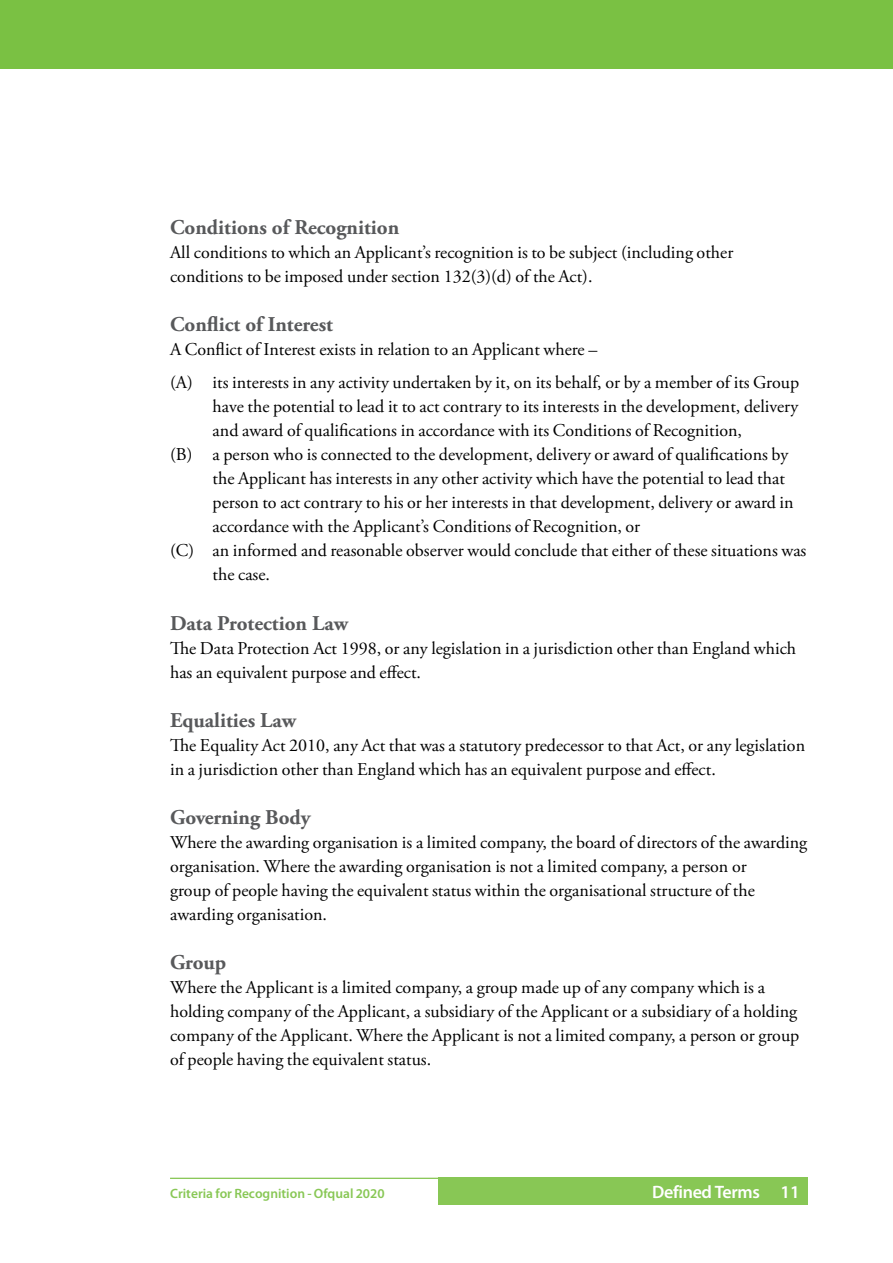
<style>
.page{position:relative;width:893px;height:1263px;background:#fff}
.page>*{position:absolute;margin:0;border:0;box-sizing:border-box;transform-origin:0 0}
.Body_-_Sub_heading_2{font:700 21px "Adobe Garamond Pro";color:#58595b}
.Body{font:18px/24px "Adobe Garamond Pro";color:#000}
.Body_2{font:18px/24px "Adobe Garamond Pro";color:#000}
.t1{font:600 18px "Myriad Pro";letter-spacing:-.02em;color:#fff}
.Table_header{font:600 13.5px "Myriad Pro";color:#88c755}
.s1{font-family:"Myriad Pro Semibold 10";font-weight:400}
</style>
<div class="page">
<hr style="left:170px;top:1178px;width:638px;height:1px;background:#88c755">
<div style="left:438px;top:1179px;width:370px;height:26px;background:#88c755"></div>
<div style="left:0;top:0;width:893px;height:68px;background:#7ac143"></div>
<p class="Body_-_Sub_heading_2" style="left:170px;top:215px;width:231px">Conditions of Recognition</p>
<p class="Body" style="left:170px;top:241px;width:565px">All conditions to which an Applicant’s recognition is to be subject (including other conditions to be imposed under section 132(3)(d) of the Act).</p>
<p class="Body_-_Sub_heading_2" style="left:170px;top:313px;width:164px">Conflict of Interest</p>
<p class="Body_2" style="left:170px;top:338px;width:429px">A Conflict of Interest exists in relation to an Applicant where –</p>
<p class="Body_2" style="left:213px;top:371px;width:588px;text-align:justify;text-indent:-43px">(A) its interests in any activity undertaken by it, on its behalf, or by a member of its Group have the potential to lead it to act contrary to its interests in the development, delivery and award of qualifications in accordance with its Conditions of Recognition,</p>
<p class="Body_2" style="left:213px;top:443px;width:583px;text-indent:-43px">(B) a person who is connected to the development, delivery or award of qualifications by the Applicant has interests in any other activity which have the potential to lead that person to act contrary to his or her interests in that development, delivery or award in accordance with the Applicant’s Conditions of Recognition, or</p>
<p class="Body_2" style="left:213px;top:539px;width:595px;text-indent:-43px">(C) an informed and reasonable observer would conclude that either of these situations was the case.</p>
<p class="Body_-_Sub_heading_2" style="left:170px;top:611px;width:179px">Data Protection Law</p>
<p class="Body" style="left:170px;top:637px;width:628px">The Data Protection Act 1998, or any legislation in a jurisdiction other than England which has an equivalent purpose and effect.</p>
<p class="Body_-_Sub_heading_2" style="left:170px;top:708px;width:128px">Equalities Law</p>
<p class="Body" style="left:170px;top:734px;width:636px">The Equality Act 2010, any Act that was a statutory predecessor to that Act, or any legislation in a jurisdiction other than England which has an equivalent purpose and effect.</p>
<p class="Body_-_Sub_heading_2" style="left:170px;top:805px;width:142px">Governing Body</p>
<p class="Body" style="left:170px;top:831px;width:639px">Where the awarding organisation is a limited company, the board of directors of the awarding organisation. Where the awarding organisation is not a limited company, a person or</p>
<p class="Body" style="left:170px;top:879px;width:586px">group of people having the equivalent status within the organisational structure of the</p>
<p class="Body" style="left:170px;top:903px;width:159px">awarding organisation.</p>
<p class="Body_-_Sub_heading_2" style="left:170px;top:950px;width:58px">Group</p>
<p class="Body" style="left:170px;top:976px;width:631px">Where the Applicant is a limited company, a group made up of any company which is a holding company of the Applicant, a subsidiary of the Applicant or a subsidiary of a holding company of the Applicant. Where the Applicant is not a limited company, a person or group of people having the equivalent status.</p>
<p class="Table_header" style="left:170px;top:1185px;width:216px">Criteria for Recognition - Ofqual 20<span class="s1">20</span></p>
<p class="t1" style="left:652px;top:1180px;width:149px">Defined Terms 11</p>
</div>
